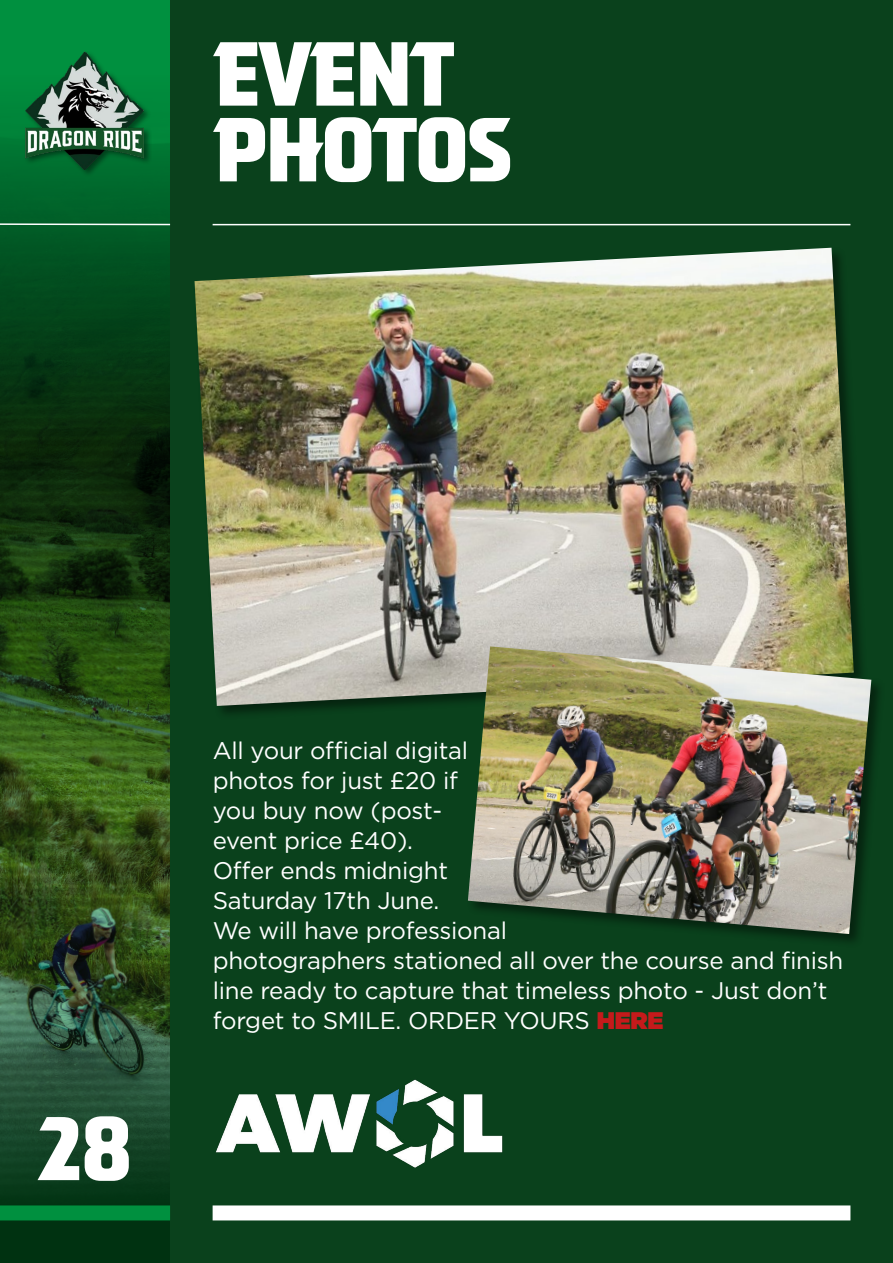
<style>
.page{position:relative;width:893px;height:1263px;background:#fff}
.page>*{position:absolute;margin:0;border:0;box-sizing:border-box;transform-origin:0 0}
.t1{font:800 90.6px/75.8px "WATAHA";letter-spacing:-.03em;color:#fff}
.t2{font:800 90.15px "WATAHA";color:#fff}
.t3{font:24px/30px "Gotham";letter-spacing:-.01em;color:#fff}
.s1{font-weight:900;color:#c51a1b}
</style>
<div class="page">
<svg style="left:0;top:491px;width:170px;height:492px;background:#294815"></svg>
<svg style="left:0;top:0;width:170px;height:491px;background:#03501f"></svg>
<svg style="left:0;top:983px;width:170px;height:280px;background:#1c482c"></svg>
<div style="left:170px;top:0;width:723px;height:1263px;background:#0a411c"></div>
<div style="left:24px;top:51px;width:128px;height:127px;background:#000;opacity:.45"></div>
<img style="left:26px;top:52px;width:118px;height:117px">
<div style="left:0;top:1205px;width:170px;height:15px;background:#00903f"></div>
<div style="left:213px;top:1205px;width:637px;height:15px;background:#fff"></div>
<hr style="left:213px;top:224px;width:637px;height:1px;background:#fff">
<svg style="left:0;top:222px;width:171px;height:4px"></svg>
<div style="left:193px;top:246px;width:675px;height:474px;background:#000;opacity:.45"></div>
<img style="left:195px;top:248px;width:659px;height:458px">
<div style="left:466px;top:645px;width:419px;height:303px;background:#000;opacity:.45"></div>
<img style="left:468px;top:646px;width:403px;height:288px">
<img style="left:216px;top:1079px;width:287px;height:89px">
<h1 class="t1" style="left:213px;top:36px;width:301px">EVENT<br>PHOTOS</h1>
<h2 class="t2" style="left:38px;top:1094px;width:96px">28</h2>
<p class="t3" style="left:213px;top:735px;width:632px">All your official digital<br>photos for just £20 if<br>you buy now (post-<br>event price £40).<br>Offer ends midnight<br>Saturday 17th June.<br>We will have professional<br>photographers stationed all over the course and finish line ready to capture that timeless photo - Just don’t forget to SMILE. ORDER YOURS <span class="s1">HERE</span></p>
</div>
